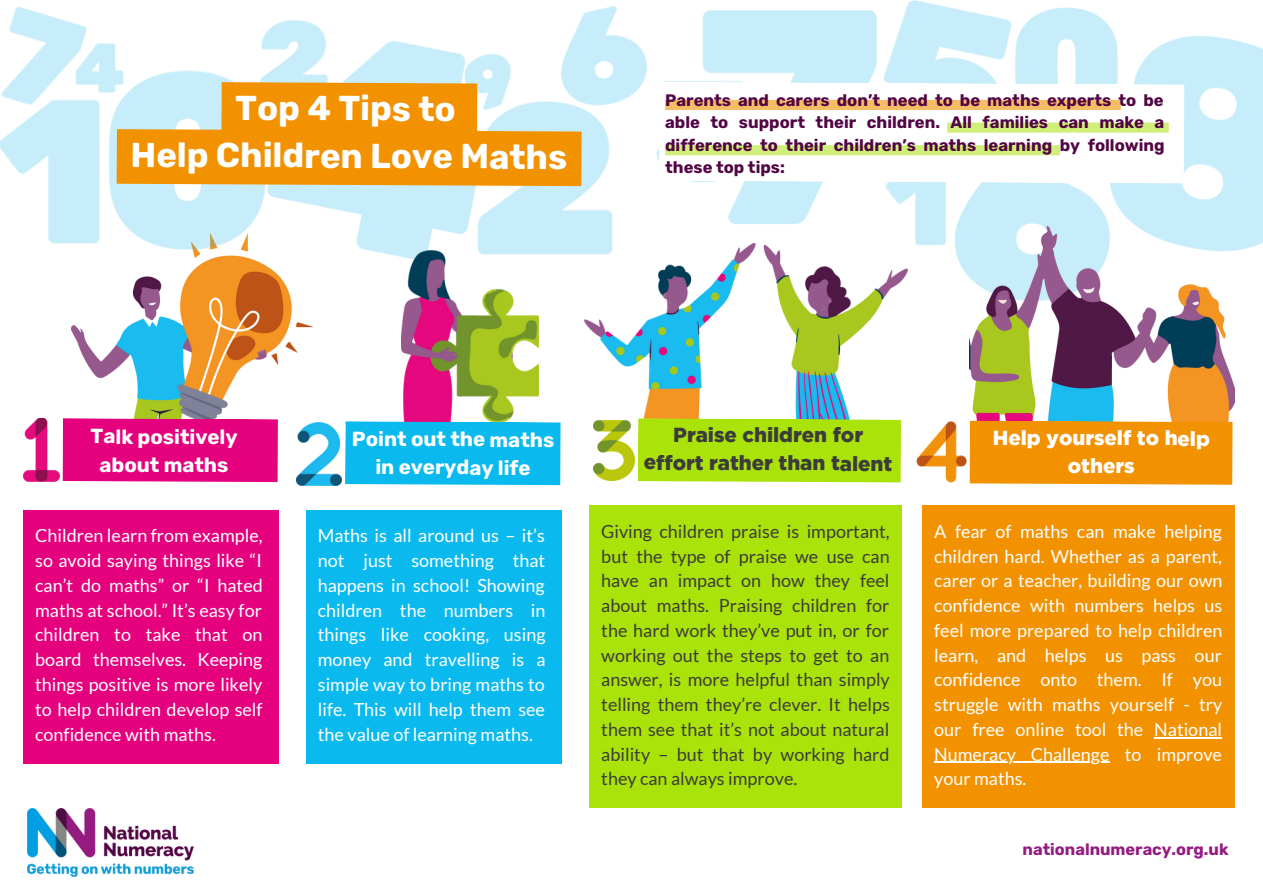
<style>
.page{position:relative;width:1263px;height:894px;background:#fff}
.page>*{position:absolute;margin:0;border:0;box-sizing:border-box;transform-origin:0 0}
.t1{font:700 34.65px/47.4px "Rubik";letter-spacing:-.005em;color:#fff;text-align:center}
.t2{font:700 20.4px/28.2px "Rubik";letter-spacing:-.005em;color:#fff;text-align:center}
.t3{font:900 20.4px/28px "Gotham";letter-spacing:-.005em;color:#3c3c3b;text-align:center}
.t4{font:900 20.4px/28px "Gotham";letter-spacing:-.005em;color:#fff;text-align:center}
.t5{font:18px/24.8px "Lato";color:#fff;text-align:justify}
.t6{font:18px/24.8px "Lato";color:#3c3c3b;text-align:justify}
.t7{font:700 16.65px/22.5px "Rubik";color:#520544;text-align:justify}
.t8{font:700 16.35px "Rubik";color:#951b81}
</style>
<div class="page">
<img style="left:71px;top:300px;width:241px;height:117px">
<img style="left:0;top:0;width:1263px;height:300px">
<img style="left:969px;top:226px;width:266px;height:211px">
<img style="left:584px;top:243px;width:323px;height:175px">
<svg style="left:659px;top:82px;width:525px;height:101px"></svg>
<div style="left:665px;top:100px;width:456px;height:10px;background:#f7bd66"></div>
<div style="left:947px;top:122px;width:222px;height:11px;background:#d0ef78"></div>
<div style="left:665px;top:145px;width:395px;height:10px;background:#d0ef78"></div>
<img style="left:401px;top:250px;width:138px;height:171px">
<div style="left:345px;top:421px;width:215px;height:64px;background:#0abaee"></div>
<img style="left:297px;top:422px;width:45px;height:63px">
<div style="left:306px;top:510px;width:255px;height:253px;background:#0abaee"></div>
<div style="left:23px;top:510px;width:256px;height:253px;background:#e5007d"></div>
<svg style="left:26px;top:417px;width:252px;height:65px;background:#e50f83"></svg>
<img style="left:23px;top:418px;width:36px;height:63px">
<svg style="left:117px;top:82px;width:465px;height:104px;background:#eca738"></svg>
<div style="left:604px;top:418px;width:297px;height:64px;background:#aae309"></div>
<img style="left:593px;top:420px;width:42px;height:60px">
<div style="left:589px;top:505px;width:313px;height:302px;background:#aae309"></div>
<div style="left:969px;top:420px;width:263px;height:64px;background:#f39200"></div>
<div style="left:922px;top:505px;width:313px;height:302px;background:#f39200"></div>
<img style="left:916px;top:421px;width:54px;height:62px">
<hr style="left:1154px;top:736px;width:68px;height:2px;background:#fff">
<hr style="left:934px;top:761px;width:175px;height:1px;background:#fff">
<img style="left:28px;top:808px;width:165px;height:68px">
<h1 class="t1" style="left:131px;top:85px;width:438px">Top 4 Tips to<br>Help Children Love Maths</h1>
<p class="t7" style="left:665px;top:89px;width:501px">Parents and carers don’t need to be maths experts to be able to support their children. All families can make a difference to their children’s maths learning by following these top tips:</p>
<p class="t2" style="left:91px;top:422px;width:149px">Talk positively about maths</p>
<p class="t5" style="left:35px;top:523px;width:229px">Children learn from example, so avoid saying things like “I can’t do maths” or “I hated maths at school.” It’s easy for children to take that on board themselves. Keeping things positive is more likely to help children develop self confidence with maths.</p>
<p class="t2" style="left:352px;top:425px;width:204px">Point out the maths in everyday life</p>
<p class="t5" style="left:318px;top:523px;width:229px">Maths is all around us – it’s not just something that happens in school! Showing children the numbers in things like cooking, using money and travelling is a simple way to bring maths to life. This will help them see the value of learning maths.</p>
<p class="t3" style="left:644px;top:421px;width:250px">Praise children for effort rather than talent</p>
<p class="t6" style="left:601px;top:518px;width:290px">Giving children praise is important, but the type of praise we use can have an impact on how they feel about maths. Praising children for the hard work they’ve put in, or for working out the steps to get to an answer, is more helpful than simply telling them they’re clever. It helps them see that it’s not about natural ability – but that by working hard they can always improve.</p>
<p class="t4" style="left:993px;top:425px;width:219px">Help yourself to help others</p>
<p class="t5" style="left:934px;top:518px;width:290px">A fear of maths can make helping children hard. Whether as a parent, carer or a teacher, building our own confidence with numbers helps us feel more prepared to help children learn, and helps us pass our confidence onto them. If you struggle with maths yourself - try our free online tool the National Numeracy Challenge to improve your maths.</p>
<p class="t8" style="left:1022px;top:839px;width:208px">nationalnumeracy.org.uk</p>
</div>
